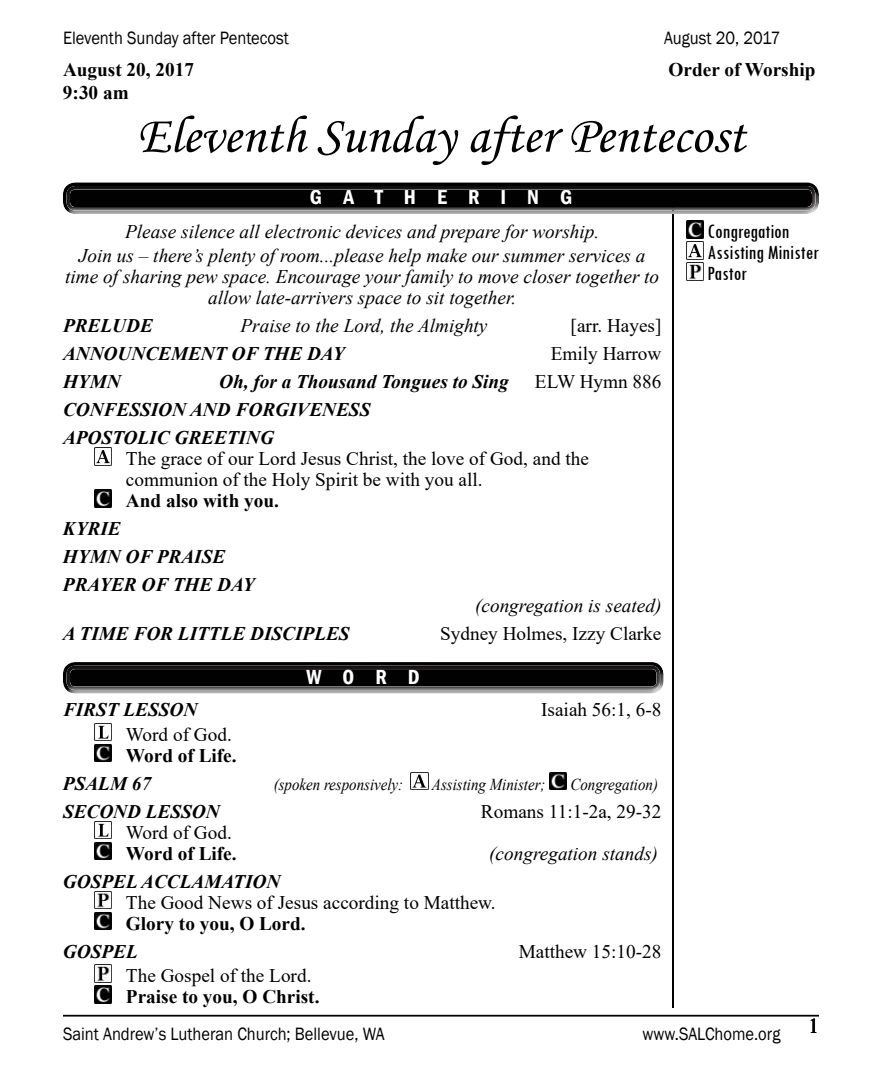
<style>
.page{position:relative;width:882px;height:1071px;background:#fff}
.page>*{position:absolute;margin:0;border:0;box-sizing:border-box;transform-origin:0 0}
.t1{font:52.5px "Monotype Corsiva";color:#000}
.t2{font:condensed 21px/21px "Tw Cen";color:#000}
.t3{font:600 condensed 21px "Franklin Gothic";letter-spacing:1em;color:#fff}
.t4{font:21px "Times New Roman";color:#000}
.t5{font:italic 19.25px/24.5px "Times New Roman";color:#000;text-align:center}
.t6{font:19.25px/21px "Times New Roman";color:#000}
.t7{font:italic 700 19.25px/28px "Times New Roman";color:#000}
.t8{font:700 19.25px "Times New Roman";color:#000}
.t9{font:18.38px "Franklin Gothic";color:#000;scale:.9 1}
.t10{font:italic 16.62px "Times New Roman";color:#000;scale:.9 1}
</style>
<div class="page">
<hr style="left:672px;top:63px;width:2px;height:945px;background:#000">
<div style="left:669px;top:0;width:6px;height:197px;background:#fff"></div>
<svg style="left:71px;top:213px;width:739px;height:1px"></svg>
<div style="left:55px;top:175px;width:768px;height:38px;background:#000;opacity:.75"></div>
<hr style="left:63px;top:1015px;width:756px;height:2px;background:#000">
<img style="left:94px;top:448px;width:18px;height:17px">
<img style="left:94px;top:490px;width:18px;height:17px">
<div style="left:62px;top:668px;width:603px;height:26px;background:#b4b4b4"></div>
<div style="left:62px;top:654px;width:603px;height:38px;background:#000;opacity:.75"></div>
<img style="left:94px;top:723px;width:18px;height:18px">
<img style="left:94px;top:744px;width:18px;height:18px">
<img style="left:411px;top:772px;width:17px;height:18px">
<img style="left:549px;top:772px;width:18px;height:18px">
<img style="left:94px;top:821px;width:18px;height:18px">
<img style="left:94px;top:842px;width:18px;height:18px">
<img style="left:94px;top:891px;width:18px;height:18px">
<img style="left:94px;top:912px;width:18px;height:18px">
<img style="left:94px;top:965px;width:18px;height:17px">
<img style="left:94px;top:986px;width:18px;height:17px">
<img style="left:686px;top:221px;width:18px;height:17px">
<img style="left:686px;top:242px;width:18px;height:17px">
<img style="left:686px;top:263px;width:18px;height:17px">
<p class="t9" style="left:63px;top:27px;width:253px">Eleventh Sunday after Pentecost</p>
<p class="t9" style="left:664px;top:27px;width:131px">August 20, 2017</p>
<p class="t8" style="left:63px;top:56px;width:133px">August 20, 2017</p>
<p class="t8" style="left:669px;top:56px;width:148px">Order of Worship</p>
<p class="t8" style="left:63px;top:79px;width:67px">9:30 am</p>
<h1 class="t1" style="left:137px;top:104px;width:609px">Eleventh Sunday after Pentecost</h1>
<p class="t3" style="left:310px;top:183px;width:264px">GATHERING</p>
<p class="t5" style="left:79px;top:219px;width:568px">Please silence all electronic devices and prepare for worship.<br>Join us – there’s plenty of room...please help make our summer services a</p>
<p class="t5" style="left:65px;top:266px;width:596px;line-height:21px">time of sharing pew space. Encourage your family to move closer together to allow late-arrivers space to sit together.</p>
<p class="t7" style="left:63px;top:311px;width:91px">PRELUDE</p>
<p class="t5" style="left:240px;top:313px;width:249px">Praise to the Lord, the Almighty</p>
<p class="t6" style="left:571px;top:315px;width:92px">[arr. Hayes]</p>
<p class="t7" style="left:63px;top:339px;width:283px">ANNOUNCEMENT OF THE DAY</p>
<p class="t6" style="left:551px;top:343px;width:112px">Emily Harrow</p>
<p class="t7" style="left:63px;top:367px;width:59px">HYMN</p>
<p class="t7" style="left:219px;top:367px;width:291px">Oh, for a Thousand Tongues to Sing</p>
<p class="t6" style="left:535px;top:371px;width:128px">ELW Hymn 886</p>
<p class="t7" style="left:63px;top:395px;width:309px">CONFESSION AND FORGIVENESS<br>APOSTOLIC GREETING</p>
<p class="t6" style="left:126px;top:448px;width:464px">The grace of our Lord Jesus Christ, the love of God, and the communion of the Holy Spirit be with you all.</p>
<p class="t8" style="left:126px;top:487px;width:154px">And also with you.</p>
<p class="t7" style="left:63px;top:514px;width:193px">KYRIE<br>HYMN OF PRAISE<br>PRAYER OF THE DAY</p>
<p class="t5" style="left:475px;top:593px;width:188px">(congregation is seated)</p>
<p class="t7" style="left:63px;top:619px;width:288px">A TIME FOR LITTLE DISCIPLES</p>
<p class="t6" style="left:440px;top:623px;width:223px">Sydney Holmes, Izzy Clarke</p>
<p class="t3" style="left:307px;top:663px;width:115px">WORD</p>
<p class="t7" style="left:63px;top:695px;width:136px">FIRST LESSON</p>
<p class="t6" style="left:541px;top:699px;width:122px">Isaiah 56:1, 6-8</p>
<p class="t6" style="left:126px;top:723px;width:107px">Word of God.</p>
<p class="t8" style="left:126px;top:742px;width:112px">Word of Life.</p>
<p class="t7" style="left:63px;top:769px;width:90px">PSALM 67</p>
<p class="t10" style="left:274px;top:773px;width:145px">(spoken responsively:</p>
<p class="t10" style="left:432px;top:773px;width:128px">Assisting Minister;</p>
<p class="t10" style="left:570px;top:773px;width:99px">Congregation)</p>
<p class="t7" style="left:63px;top:797px;width:158px">SECOND LESSON</p>
<p class="t6" style="left:481px;top:800px;width:182px">Romans 11:1-2a, 29-32</p>
<p class="t6" style="left:126px;top:821px;width:107px">Word of God.</p>
<p class="t8" style="left:126px;top:840px;width:112px">Word of Life.</p>
<p class="t5" style="left:489px;top:841px;width:170px">(congregation stands)</p>
<p class="t7" style="left:63px;top:867px;width:219px">GOSPEL ACCLAMATION</p>
<p class="t6" style="left:126px;top:891px;width:371px">The Good News of Jesus according to Matthew.</p>
<p class="t8" style="left:126px;top:910px;width:181px">Glory to you, O Lord.</p>
<p class="t7" style="left:63px;top:937px;width:76px">GOSPEL</p>
<p class="t6" style="left:519px;top:940px;width:144px">Matthew 15:10-28</p>
<p class="t6" style="left:126px;top:965px;width:187px">The Gospel of the Lord.</p>
<p class="t8" style="left:126px;top:983px;width:195px">Praise to you, O Christ.</p>
<p class="t2" style="left:707px;top:221px;width:113px">Congregation<br>Assisting Minister<br>Pastor</p>
<p class="t9" style="left:63px;top:1022px;width:359px">Saint Andrew’s Lutheran Church; Bellevue, WA</p>
<p class="t9" style="left:643px;top:1022px;width:155px">www.SALChome.org</p>
<p class="t4" style="left:808px;top:1011px;width:12px">1</p>
</div>
